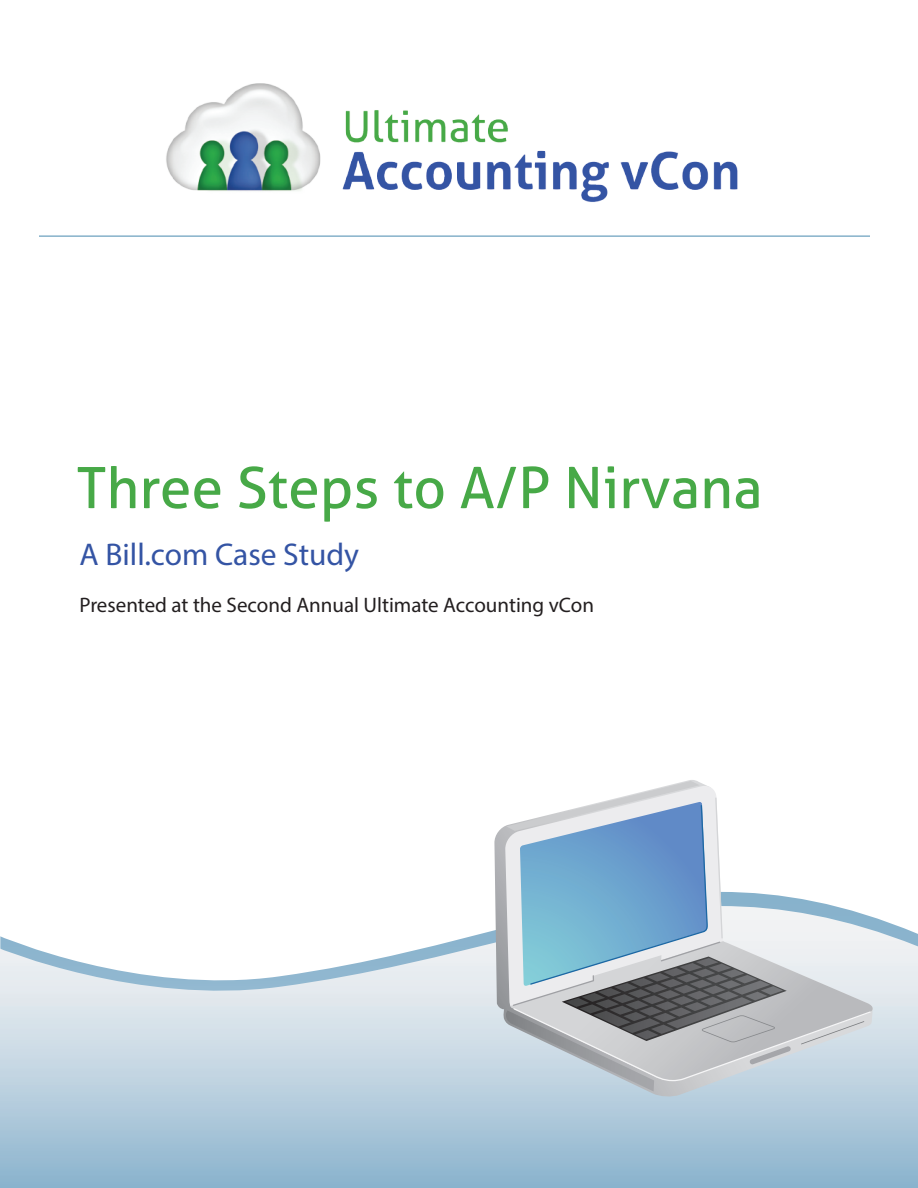
<style>
.page{position:relative;width:918px;height:1188px;background:#fff}
.page>*{position:absolute;margin:0;border:0;box-sizing:border-box;transform-origin:0 0}
.t1{font:57px "Aller";color:#47a947}
.t2{font:31.5px "Myriad Pro";color:#3454a4}
.t3{font:21px "Myriad Pro";color:#231f20}
</style>
<div class="page">
<svg style="left:0;top:918px;width:918px;height:270px;background:#bed3e1"></svg>
<img style="left:166px;top:83px;width:572px;height:119px">
<svg style="left:494px;top:780px;width:379px;height:318px"></svg>
<svg style="left:506px;top:781px;width:365px;height:310px"></svg>
<hr style="left:39px;top:235px;width:831px;height:2px;background:#86b1ca">
<p class="t1" style="left:76px;top:453px;width:688px">Three Steps to A/P Nirvana</p>
<p class="t2" style="left:80px;top:535px;width:281px">A Bill.com Case Study</p>
<p class="t3" style="left:80px;top:592px;width:516px">Presented at the Second Annual Ultimate Accounting vCon</p>
</div>
